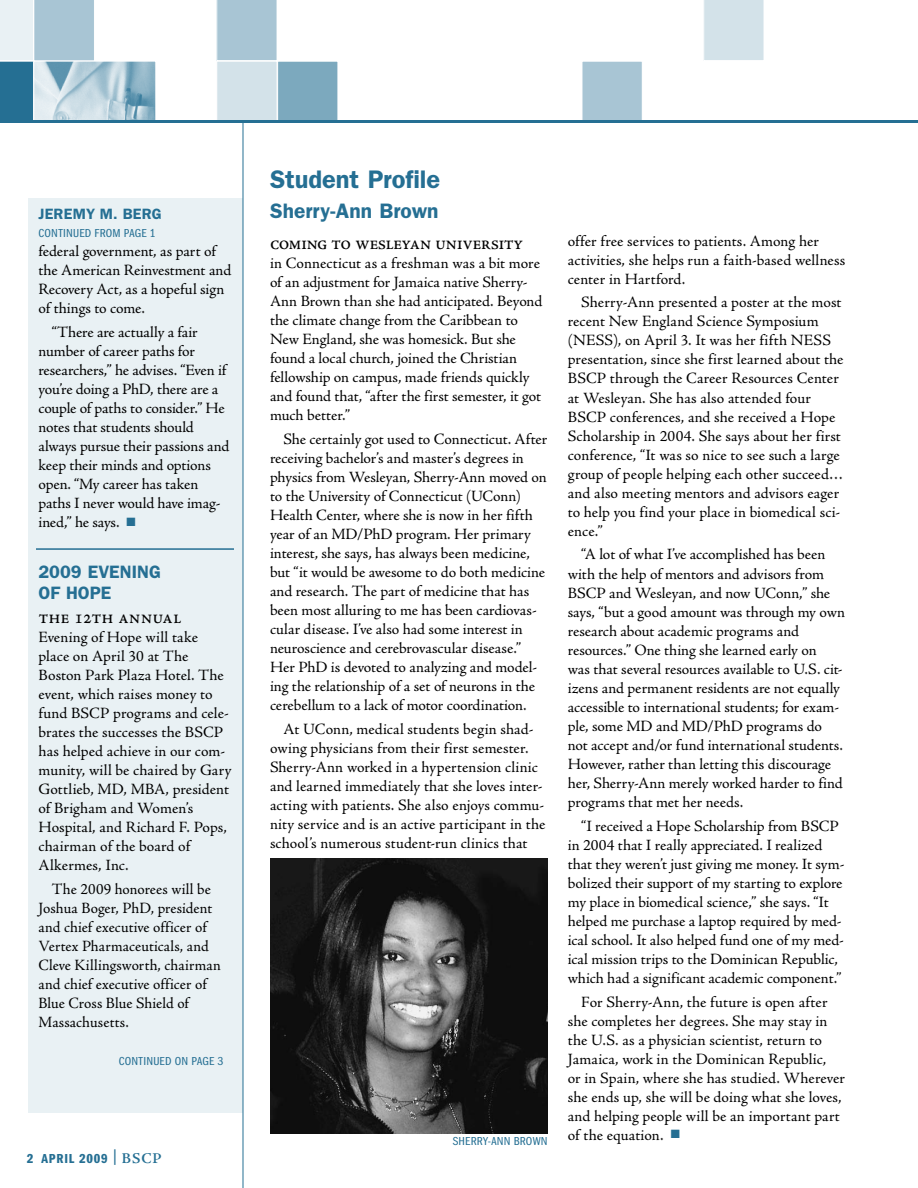
<style>
.page{position:relative;width:918px;height:1188px;background:#fff}
.page>*{position:absolute;margin:0;border:0;box-sizing:border-box;transform-origin:0 0}
.t1{font:600 25.5px "ITC Franklin Gothic Std";letter-spacing:-.005em;color:#256f93}
.t2{font:600 21px "ITC Franklin Gothic Std";letter-spacing:.005em;color:#256f93}
.t3{font:20.25px "Adobe Jenson Pro";letter-spacing:-.025em;color:#000;scale:.95 1}
.t4{font:20.25px "Adobe Jenson Pro";color:#000;scale:.95 1}
.t5{font:600 18px/21px "ITC Franklin Gothic Std";color:#256f93}
.t6{font:15.75px/19px "Adobe Jenson Pro";color:#000}
.t7{font:600 15px "ITC Franklin Gothic Std";color:#256f93}
.t8{font:13.5px "ITC Franklin Gothic Std Dm Cp";letter-spacing:.05em;color:#256f93;scale:1.14 1}
.t9{font:12px "ITC Franklin Gothic Std Bk Cp";letter-spacing:.02em;color:#256f93;scale:1.14 1}
.s1{color:#256f93}
.s2{font-family:"Adobe Jenson Pro";font-weight:600;font-size:15px}
</style>
<div class="page">
<svg style="left:0;top:0;width:94px;height:120px;background:#9abccd"></svg>
<div style="left:216px;top:61px;width:61px;height:61px;background:#d3e2e9;border:1px solid #fff"></div>
<div style="left:216px;top:0;width:61px;height:61px;background:#a8c5d4"></div>
<div style="left:277px;top:61px;width:61px;height:61px;background:#7ca9be;border:1px solid #fff"></div>
<div style="left:582px;top:61px;width:61px;height:61px;background:#a8c5d4;border:1px solid #fff"></div>
<div style="left:704px;top:0;width:60px;height:60px;background:#d3e2e9"></div>
<img style="left:36px;top:63px;width:118px;height:57px">
<div style="left:34px;top:61px;width:122px;height:61px;border:1px solid #fff"></div>
<hr style="left:0;top:120px;width:918px;height:3px;background:#256f93">
<div style="left:28px;top:198px;width:214px;height:914px;background:#e9f1f4"></div>
<hr style="left:243px;top:123px;width:1px;height:1065px;background:#256f93">
<hr style="left:36px;top:548px;width:198px;height:2px;background:#256f93">
<img style="left:270px;top:858px;width:278px;height:275px">
<p class="t7" style="left:38px;top:205px;width:125px">jeremy m. berg</p>
<p class="t9" style="left:38px;top:226px;width:104px">CONTINUED FROM PAGE 1</p>
<p class="t6" style="left:38px;top:242px;width:194px">federal government, as part of the American Reinvestment and<br>Recovery Act, as a hopeful sign of things to come.</p>
<p class="t6" style="left:38px;top:322px;width:192px;text-indent:13px">“There are actually a fair number of career paths for researchers,” he advises. “Even if you’re doing a PhD, there are a couple of paths to consider.” He notes that students should always pursue their passions and keep their minds and options open. “My career has taken paths I never would have imag&shy;ined,” he says. <span class="s1">■</span></p>
<p class="t5" style="left:38px;top:561px;width:124px">2009 Even ing of Hope</p>
<p class="t4" style="left:38px;top:605px;width:152px">the 12th annual</p>
<p class="t6" style="left:38px;top:627px;width:194px">Evening of Hope will take place on April 30 at The<br>Boston Park Plaza Hotel. The event, which raises money to fund BSCP programs and cele&shy;brates the successes the BSCP has helped achieve in our com&shy;munity, will be chaired by Gary<br>Gottlieb, MD, MBA, president of Brigham and Women’s<br>Hospital, and Richard F. Pops, chairman of the board of<br>Alkermes, Inc.</p>
<p class="t6" style="left:38px;top:880px;width:184px;text-indent:14px">The 2009 honorees will be<br>Joshua Boger, PhD, president and chief executive officer of<br>Vertex Pharmaceuticals, and<br>Cleve Killingsworth, chairman and chief executive officer of<br>Blue Cross Blue Shield of<br>Massachusetts.</p>
<p class="t9" style="left:119px;top:1055px;width:93px">CONTINUED ON PAGE 3</p>
<p class="t8" style="left:27px;top:1151px;width:120px">2 april 2009 <span class="s2">| BSCP</span></p>
<h1 class="t1" style="left:270px;top:165px;width:172px">Student Profile</h1>
<h2 class="t2" style="left:270px;top:198px;width:170px">Sherry-Ann Brown</h2>
<p class="t3" style="left:270px;top:231px;width:268px">coming to wesleyan university</p>
<p class="t6" style="left:270px;top:253px;width:274px">in Connecticut as a freshman was a bit more of an adjustment for Jamaica native Sherry-Ann Brown than she had anticipated. Beyond the climate change from the Caribbean to New England, she was homesick. But she found a local church, joined the Christian fellowship on campus, made friends quickly and found that, “after the first semester, it got much better.”</p>
<p class="t6" style="left:270px;top:429px;width:279px;text-indent:13px">She certainly got used to Connecticut. After receiving bachelor’s and master’s degrees in physics from Wesleyan, Sherry-Ann moved on to the University of Connecticut (UConn)<br>Health Center, where she is now in her fifth year of an MD/PhD program. Her primary interest, she says, has always been medicine, but “it would be awesome to do both medicine and research. The part of medicine that has been most alluring to me has been cardiovas&shy;cular disease. I’ve also had some interest in neuroscience and cerebrovascular disease.” Her PhD is devoted to analyzing and model&shy;ing the relationship of a set of neurons in the cerebellum to a lack of motor coordination.</p>
<p class="t6" style="left:270px;top:720px;width:277px;text-indent:13px">At UConn, medical students begin shad&shy;owing physicians from their first semester.<br>Sherry-Ann worked in a hypertension clinic and learned immediately that she loves inter&shy;acting with patients. She also enjoys commu&shy;nity service and is an active participant in the school’s numerous student-run clinics that</p>
<p class="t9" style="left:453px;top:1135px;width:85px">SHERRY-ANN BROWN</p>
<p class="t6" style="left:568px;top:231px;width:279px">offer free services to patients. Among her activities, she helps run a faith-based wellness center in Hartford.</p>
<p class="t6" style="left:568px;top:293px;width:277px;text-indent:13px">Sherry-Ann presented a poster at the most recent New England Science Symposium (NESS), on April 3. It was her fifth NESS presentation, since she first learned about the BSCP through the Career Resources Center at Wesleyan. She has also attended four BSCP conferences, and she received a Hope Scholarship in 2004. She says about her first conference, “It was so nice to see such a large group of people helping each other succeed… and also meeting mentors and advisors eager to help you find your place in biomedical sci&shy;ence.”</p>
<p class="t6" style="left:568px;top:545px;width:279px;text-indent:13px">“A lot of what I’ve accomplished has been with the help of mentors and advisors from BSCP and Wesleyan, and now UConn,” she says, “but a good amount was through my own research about academic programs and resources.” One thing she learned early on<br>was that several resources available to U.S. cit&shy;izens and permanent residents are not equally accessible to international students; for exam&shy;ple, some MD and MD/PhD programs do not accept and/or fund international students.<br>However, rather than letting this discourage her, Sherry-Ann merely worked harder to find programs that met her needs.</p>
<p class="t6" style="left:568px;top:817px;width:278px;text-indent:13px">“I received a Hope Scholarship from BSCP in 2004 that I really appreciated. I realized that they weren’t just giving me money. It sym&shy;bolized their support of my starting to explore my place in biomedical science,” she says. “It helped me purchase a laptop required by med&shy;ical school. It also helped fund one of my med&shy;ical mission trips to the Dominican Republic, which had a significant academic component.”</p>
<p class="t6" style="left:568px;top:993px;width:279px;text-indent:13px">For Sherry-Ann, the future is open after she completes her degrees. She may stay in the U.S. as a physician scientist, return to Jamaica, work in the Dominican Republic,<br>or in Spain, where she has studied. Wherever she ends up, she will be doing what she loves, and helping people will be an important part of the equation. <span class="s1">■</span></p>
</div>
